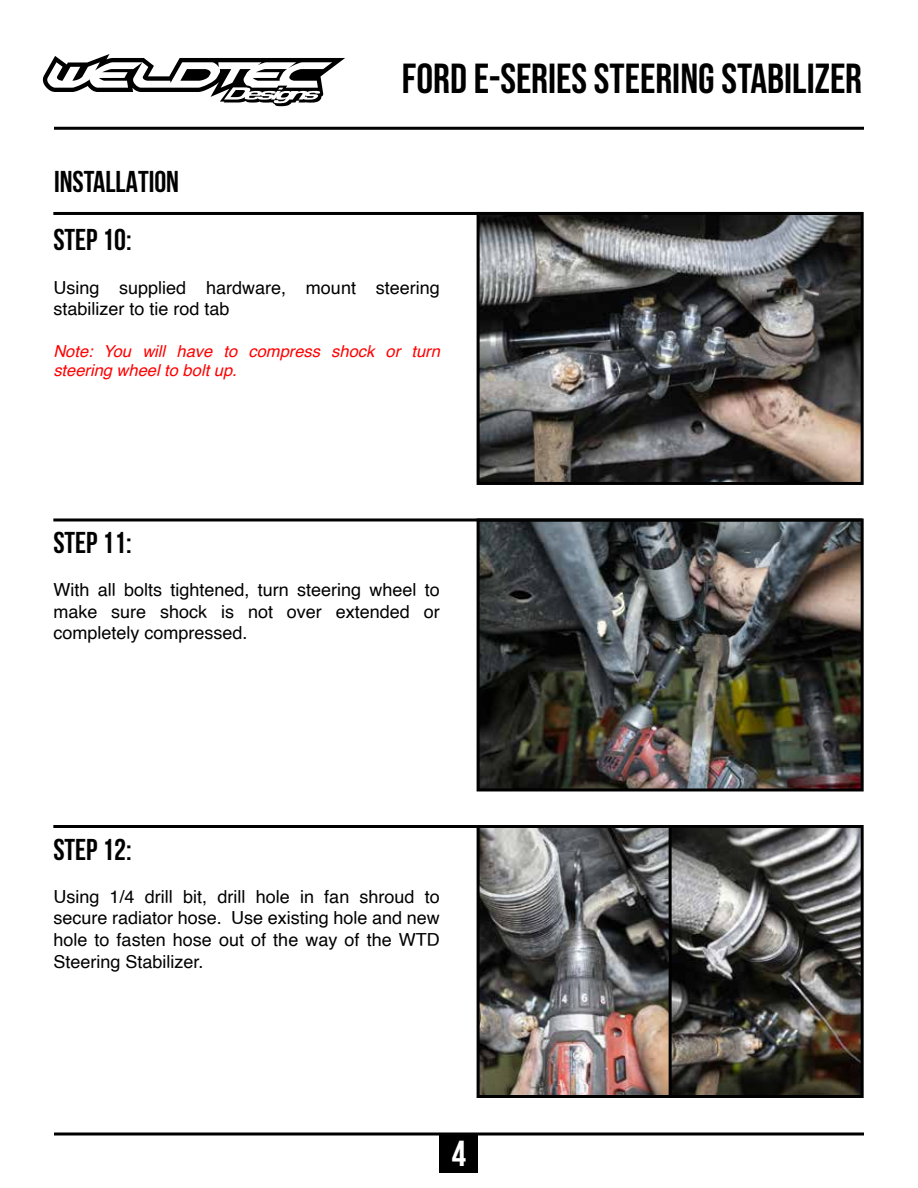
<style>
.page{position:relative;width:918px;height:1188px;background:#fff}
.page>*{position:absolute;margin:0;border:0;box-sizing:border-box;transform-origin:0 0}
.t1{font:42px "Bebas Neue";color:#000}
.t2{font:700 36px "Bebas Neue";color:#fff}
.t3{font:700 30px "Bebas Neue";color:#000}
.t4{font:18px/21.6px "Helvetica";color:#000;text-align:justify}
.t5{font:italic 16.5px/19.8px "Helvetica";color:#f00}
</style>
<div class="page">
<div style="left:440px;top:1134px;width:38px;height:38px;background:#000"></div>
<svg style="left:43px;top:54px;width:302px;height:52px"></svg>
<hr style="left:54px;top:127px;width:810px;height:3px;background:#000">
<hr style="left:54px;top:1132px;width:810px;height:3px;background:#000">
<img style="left:481px;top:829px;width:379px;height:265px">
<div style="left:477px;top:825px;width:387px;height:273px;border:3px solid #000"></div>
<img style="left:481px;top:522px;width:379px;height:265px">
<div style="left:477px;top:518px;width:387px;height:273px;border:3px solid #000"></div>
<img style="left:481px;top:216px;width:379px;height:265px">
<div style="left:477px;top:212px;width:387px;height:273px;border:3px solid #000"></div>
<hr style="left:53px;top:825px;width:809px;height:3px;background:#000">
<hr style="left:53px;top:212px;width:809px;height:3px;background:#000">
<hr style="left:53px;top:518px;width:809px;height:3px;background:#000">
<hr style="left:669px;top:826px;width:3px;height:270px;background:#000">
<h3 class="t3" style="left:54px;top:164px;width:127px">INSTALLATION</h3>
<h1 class="t1" style="left:402px;top:54px;width:462px">FORD E-SERIES STEERING STABILIZER</h1>
<h3 class="t3" style="left:53px;top:223px;width:80px">STEP 10:</h3>
<p class="t4" style="left:53px;top:278px;width:388px">Using supplied hardware, mount steering stabilizer to tie rod tab</p>
<p class="t5" style="left:53px;top:343px;width:388px">Note: You will have to compress shock or turn steering wheel to bolt up.</p>
<h3 class="t3" style="left:53px;top:525px;width:80px">STEP 11:</h3>
<p class="t4" style="left:53px;top:581px;width:388px">With all bolts tightened, turn steering wheel to make sure shock is not over extended or completely compressed.</p>
<h3 class="t3" style="left:53px;top:832px;width:80px">STEP 12:</h3>
<p class="t4" style="left:53px;top:887px;width:388px">Using 1/4 drill bit, drill hole in fan shroud to secure radiator hose. Use existing hole and new hole to fasten hose out of the way of the WTD Steering Stabilizer.</p>
<h2 class="t2" style="left:452px;top:1132px;width:16px">4</h2>
</div>
